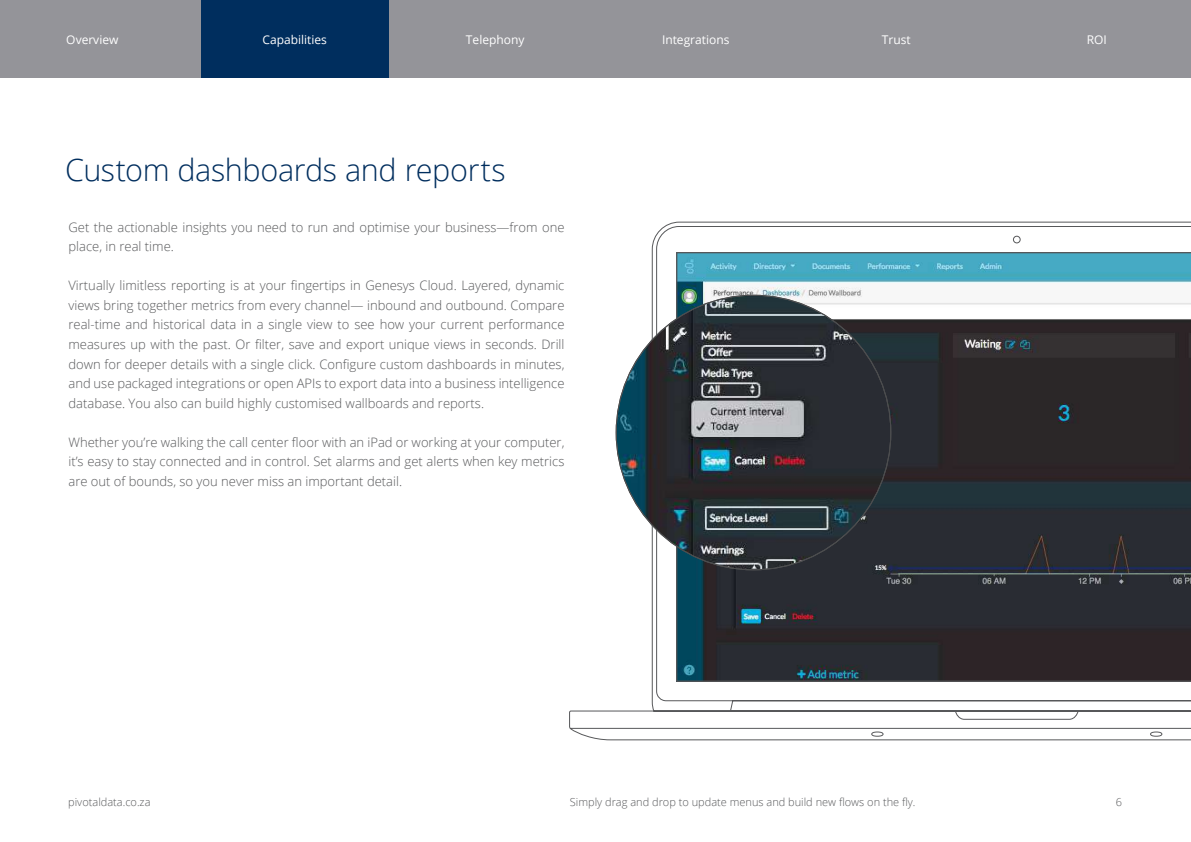
<style>
.page{position:relative;width:1191px;height:842px;background:#fff}
.page>*{position:absolute;margin:0;border:0;box-sizing:border-box;transform-origin:0 0}
.t1{font:300 30.5px "Open Sans";letter-spacing:-.015em;color:#002e5e}
.t2{font:300 13px/19.6px "Open Sans";color:#57585a;text-align:justify}
.t3{font:12px "Open Sans";color:#fff}
.t4{font:300 11px "Open Sans";color:#57585a}
</style>
<div class="page">
<svg style="left:569px;top:222px;width:622px;height:518px"></svg>
<img style="left:616px;top:295px;width:274px;height:275px;border-radius:137px">
<div style="left:0;top:0;width:1191px;height:77px;background:#949499"></div>
<div style="left:201px;top:0;width:187px;height:77px;background:#002e5e"></div>
<p class="t3" style="left:66px;top:31px;width:54px">Overview</p>
<p class="t3" style="left:262px;top:31px;width:66px">Capabilities</p>
<p class="t3" style="left:466px;top:31px;width:60px">Telephony</p>
<p class="t3" style="left:662px;top:31px;width:69px">Integrations</p>
<p class="t3" style="left:881px;top:31px;width:30px">Trust</p>
<p class="t3" style="left:1086px;top:31px;width:22px">ROI</p>
<h1 class="t1" style="left:65px;top:149px;width:442px">Custom dashboards and reports</h1>
<p class="t2" style="left:68px;top:217px;width:497px">Get the actionable insights you need to run and optimise your business—from one place, in real time.</p>
<p class="t2" style="left:68px;top:275px;width:497px">Virtually limitless reporting is at your fingertips in Genesys Cloud. Layered, dynamic views bring together metrics from every channel— inbound and outbound. Compare real-time and historical data in a single view to see how your current performance measures up with the past. Or filter, save and export unique views in seconds. Drill down for deeper details with a single click. Configure custom dashboards in minutes, and use packaged integrations or open APIs to export data into a business intelligence database. You also can build highly customised wallboards and reports.</p>
<p class="t2" style="left:68px;top:432px;width:497px">Whether you’re walking the call center floor with an iPad or working at your computer, it’s easy to stay connected and in control. Set alarms and get alerts when key metrics are out of bounds, so you never miss an important detail.</p>
<p class="t4" style="left:570px;top:794px;width:347px">Simply drag and drop to update menus and build new flows on the fly.</p>
<p class="t4" style="left:68px;top:794px;width:84px">pivotaldata.co.za</p>
<p class="t4" style="left:1115px;top:794px;width:8px">6</p>
</div>
